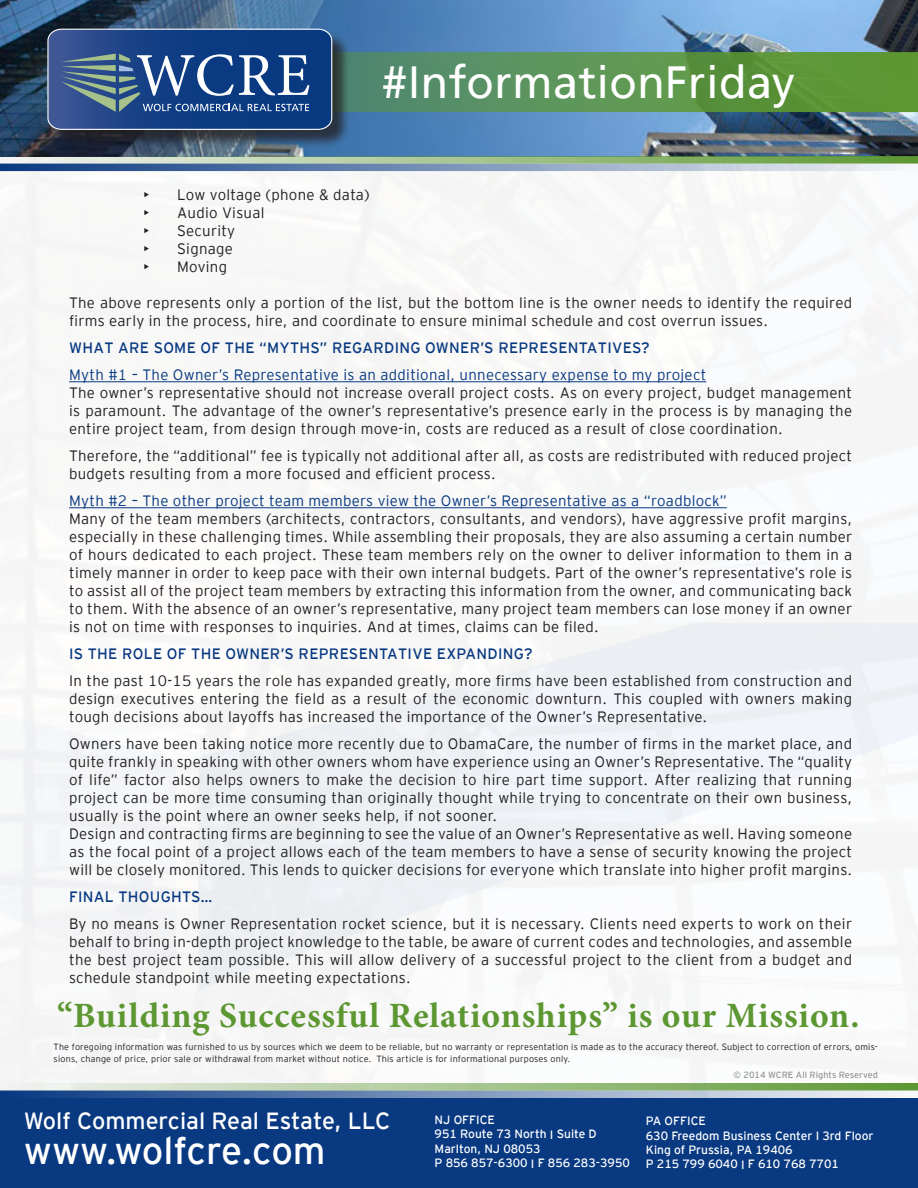
<style>
.page{position:relative;width:918px;height:1188px;background:#fff}
.page>*{position:absolute;margin:0;border:0;box-sizing:border-box;transform-origin:0 0}
.t1{font:45px "Frutiger Linotype";letter-spacing:.01em;color:#fff}
.t2{font:37.95px "EY Interstate";color:#fff}
.t3{font:700 35.55px "Minion Pro";letter-spacing:.025em;color:#5c9731}
.t4{font:23.4px "EY Interstate";color:#fff}
.t5{font:300 15px/18px "EY Interstate";letter-spacing:.02em;color:#231f20;text-align:justify}
.t6{font:300 15px "EY Interstate";letter-spacing:.02em;color:#083981}
.t7{font:15px "EY Interstate";letter-spacing:.02em;color:#083981}
.t8{font:12px/14.4px "EY Interstate";color:#fff}
.t9{font:300 9px/12px "EY Interstate";letter-spacing:.02em;color:#231f20}
.t10{font:9px "EY Interstate";color:#939598}
</style>
<div class="page">
<img style="left:0;top:171px;width:918px;height:919px">
<div style="left:0;top:713px;width:176px;height:277px;background:#f4f6f7"></div>
<svg style="left:198px;top:623px;width:720px;height:367px;fill:#f1f5f6"></svg>
<img style="left:0;top:0;width:918px;height:156px">
<div style="left:0;top:1098px;width:918px;height:90px;background:#083981"></div>
<svg style="left:0;top:52px;width:918px;height:60px;background:#558b4e"></svg>
<div style="left:50px;top:31px;width:301px;height:117px;background:#231f20;opacity:.75"></div>
<svg style="left:47px;top:29px;width:285px;height:101px;background:#355a92"></svg>
<svg style="left:0;top:164px;width:912px;height:7px;background:#7d96ba"></svg>
<svg style="left:0;top:156px;width:918px;height:8px;background:#9cbb8e"></svg>
<svg style="left:0;top:1090px;width:918px;height:8px;background:#839bba"></svg>
<svg style="left:2px;top:1083px;width:916px;height:7px;background:#a8c693"></svg>
<hr style="left:69px;top:382px;width:637px;height:1px;background:#083981">
<hr style="left:69px;top:508px;width:658px;height:1px;background:#083981">
<p class="t1" style="left:382px;top:56px;width:414px">#InformationFriday</p>
<p class="t5" style="left:143px;top:185px;width:227px">• Low voltage (phone &amp; data)</p>
<p class="t5" style="left:143px;top:203px;width:123px">• Audio Visual</p>
<p class="t5" style="left:143px;top:221px;width:93px">• Security</p>
<p class="t5" style="left:143px;top:239px;width:91px">• Signage</p>
<p class="t5" style="left:143px;top:257px;width:85px">• Moving</p>
<p class="t5" style="left:69px;top:293px;width:785px">The above represents only a portion of the list, but the bottom line is the owner needs to identify the required firms early in the process, hire, and coordinate to ensure minimal schedule and cost overrun issues.</p>
<p class="t7" style="left:69px;top:337px;width:582px">WHAT ARE SOME OF THE “MYTHS” REGARDING OWNER’S REPRESENTATIVES?</p>
<p class="t6" style="left:69px;top:364px;width:639px">Myth #1 – The Owner’s Representative is an additional, unnecessary expense to my project</p>
<p class="t5" style="left:69px;top:383px;width:785px">The owner’s representative should not increase overall project costs. As on every project, budget management is paramount. The advantage of the owner’s representative’s presence early in the process is by managing the entire project team, from design through move-in, costs are reduced as a result of close coordination.</p>
<p class="t5" style="left:69px;top:446px;width:785px">Therefore, the “additional” fee is typically not additional after all, as costs are redistributed with reduced project budgets resulting from a more focused and efficient process.</p>
<p class="t6" style="left:69px;top:490px;width:659px">Myth #2 – The other project team members view the Owner’s Representative as a “roadblock”</p>
<p class="t5" style="left:69px;top:509px;width:785px">Many of the team members (architects, contractors, consultants, and vendors), have aggressive profit margins, especially in these challenging times. While assembling their proposals, they are also assuming a certain number of hours dedicated to each project. These team members rely on the owner to deliver information to them in a timely manner in order to keep pace with their own internal budgets. Part of the owner’s representative’s role is to assist all of the project team members by extracting this information from the owner, and communicating back to them. With the absence of an owner’s representative, many project team members can lose money if an owner is not on time with responses to inquiries. And at times, claims can be filed.</p>
<p class="t7" style="left:69px;top:643px;width:465px">IS THE ROLE OF THE OWNER’S REPRESENTATIVE EXPANDING?</p>
<p class="t5" style="left:69px;top:671px;width:785px">In the past 10-15 years the role has expanded greatly, more firms have been established from construction and design executives entering the field as a result of the economic downturn. This coupled with owners making tough decisions about layoffs has increased the importance of the Owner’s Representative.</p>
<p class="t5" style="left:69px;top:734px;width:785px">Owners have been taking notice more recently due to ObamaCare, the number of firms in the market place, and quite frankly in speaking with other owners whom have experience using an Owner’s Representative. The “quality of life” factor also helps owners to make the decision to hire part time support. After realizing that running project can be more time consuming than originally thought while trying to concentrate on their own business, usually is the point where an owner seeks help, if not sooner.</p>
<p class="t5" style="left:69px;top:824px;width:785px">Design and contracting firms are beginning to see the value of an Owner’s Representative as well. Having someone as the focal point of a project allows each of the team members to have a sense of security knowing the project will be closely monitored. This lends to quicker decisions for everyone which translate into higher profit margins.</p>
<p class="t7" style="left:69px;top:886px;width:144px">FINAL THOUGHTS…</p>
<p class="t5" style="left:69px;top:914px;width:785px">By no means is Owner Representation rocket science, but it is necessary. Clients need experts to work on their behalf to bring in-depth project knowledge to the table, be aware of current codes and technologies, and assemble the best project team possible. This will allow delivery of a successful project to the client from a budget and schedule standpoint while meeting expectations.</p>
<h3 class="t3" style="left:57px;top:991px;width:804px">“Building Successful Relationships” is our Mission.</h3>
<p class="t9" style="left:54px;top:1040px;width:826px">The foregoing information was furnished to us by sources which we deem to be reliable, but no warranty or representation is made as to the accuracy thereof. Subject to correction of errors, omis&shy;sions, change of price, prior sale or withdrawal from market without notice. This article is for informational purposes only.</p>
<p class="t10" style="left:734px;top:1069px;width:146px">© 2014 WCRE All Rights Reserved</p>
<h3 class="t4" style="left:24px;top:1104px;width:368px">Wolf Commercial Real Estate, LLC</h3>
<p class="t8" style="left:435px;top:1112px;width:197px">NJ OFFICE<br>951 Route 73 North I Suite D<br>Marlton, NJ 08053<br>P 856 857-6300 I F 856 283-3950</p>
<p class="t8" style="left:646px;top:1113px;width:229px">PA OFFICE<br>630 Freedom Business Center I 3rd Floor<br>King of Prussia, PA 19406<br>P 215 799 6040 I F 610 768 7701</p>
<h2 class="t2" style="left:24px;top:1124px;width:303px">www.wolfcre.com</h2>
</div>
